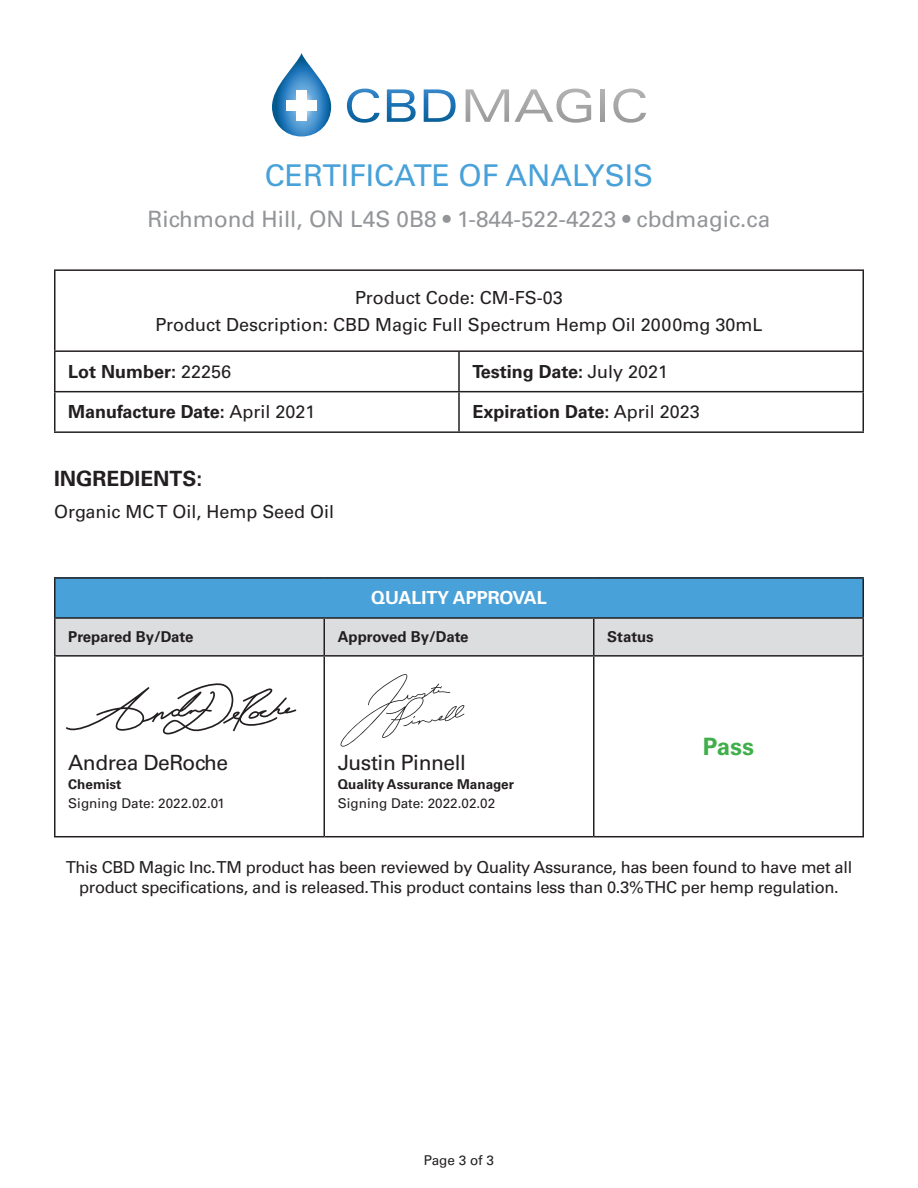
<style>
.page{position:relative;width:918px;height:1188px;background:#fff}
.page>*{position:absolute;margin:0;border:0;box-sizing:border-box;transform-origin:0 0}
.t1{font:30px "Univers LT Std";color:#48a1d8}
.t2{font:700 24px "Univers LT Std";color:#40ae49}
.t3{font:22.5px "Univers LT Std";color:#939598}
.t4{font:21px "Univers LT Std";letter-spacing:-.02em;color:#231f20}
.t5{font:700 21px "Univers LT Std";color:#231f20}
.t6{font:18px "Univers LT Std";color:#231f20}
.Paragraph_Style_3{font:700 18px "Univers LT Std";color:#231f20}
.Paragraph_Style_1{font:700 18px "Univers LT Std";color:#fff}
.t7{font:16.5px/19.8px "Univers LT Std";letter-spacing:-.02em;color:#231f20;text-align:center}
.t8{font:700 15px "Univers LT Std";color:#231f20}
.t9{font:13.5px "Univers LT Std";color:#231f20}
.t10{font:700 13.5px "Univers LT Std";color:#231f20}
.s1{font-weight:400}
</style>
<div class="page">
<svg style="left:272px;top:53px;width:59px;height:83px"></svg>
<div style="left:296px;top:90px;width:11px;height:31px;background:#fff"></div>
<div style="left:286px;top:101px;width:31px;height:10px;background:#fff"></div>
<svg style="left:347px;top:89px;width:33px;height:34px"></svg>
<svg style="left:387px;top:89px;width:29px;height:33px"></svg>
<svg style="left:424px;top:89px;width:32px;height:33px"></svg>
<svg style="left:466px;top:89px;width:125px;height:34px"></svg>
<div style="left:600px;top:89px;width:5px;height:33px;background:#a6a6a6"></div>
<svg style="left:613px;top:89px;width:33px;height:34px"></svg>
<div style="left:55px;top:578px;width:808px;height:40px;background:#48a1d8"></div>
<div style="left:56px;top:619px;width:806px;height:36px;background:#dcdddf"></div>
<hr style="left:54px;top:577px;width:270px;height:2px;background:#231f20">
<hr style="left:54px;top:579px;width:2px;height:38px;background:#231f20">
<hr style="left:324px;top:577px;width:270px;height:2px;background:#231f20">
<hr style="left:594px;top:577px;width:270px;height:2px;background:#231f20">
<hr style="left:862px;top:579px;width:2px;height:38px;background:#231f20">
<hr style="left:54px;top:617px;width:270px;height:2px;background:#231f20">
<hr style="left:54px;top:619px;width:2px;height:36px;background:#231f20">
<hr style="left:324px;top:617px;width:270px;height:2px;background:#231f20">
<hr style="left:324px;top:619px;width:1px;height:36px;background:#231f20">
<hr style="left:594px;top:617px;width:270px;height:2px;background:#231f20">
<hr style="left:593px;top:619px;width:1px;height:36px;background:#231f20">
<hr style="left:862px;top:619px;width:2px;height:36px;background:#231f20">
<hr style="left:54px;top:655px;width:270px;height:2px;background:#231f20">
<hr style="left:54px;top:657px;width:2px;height:179px;background:#231f20">
<hr style="left:324px;top:655px;width:270px;height:2px;background:#231f20">
<hr style="left:324px;top:657px;width:1px;height:179px;background:#231f20">
<hr style="left:594px;top:655px;width:270px;height:2px;background:#231f20">
<hr style="left:593px;top:657px;width:1px;height:179px;background:#231f20">
<hr style="left:862px;top:657px;width:2px;height:179px;background:#231f20">
<hr style="left:54px;top:836px;width:270px;height:1px;background:#231f20">
<hr style="left:324px;top:836px;width:270px;height:1px;background:#231f20">
<hr style="left:594px;top:836px;width:270px;height:1px;background:#231f20">
<svg style="left:66px;top:683px;width:230px;height:52px"></svg>
<svg style="left:340px;top:674px;width:125px;height:73px"></svg>
<hr style="left:54px;top:269px;width:405px;height:2px;background:#231f20">
<hr style="left:54px;top:271px;width:2px;height:79px;background:#231f20">
<hr style="left:459px;top:269px;width:405px;height:2px;background:#231f20">
<hr style="left:862px;top:271px;width:2px;height:79px;background:#231f20">
<hr style="left:54px;top:350px;width:405px;height:2px;background:#231f20">
<hr style="left:54px;top:352px;width:2px;height:39px;background:#231f20">
<hr style="left:459px;top:350px;width:405px;height:2px;background:#231f20">
<hr style="left:458px;top:352px;width:2px;height:39px;background:#231f20">
<hr style="left:862px;top:352px;width:2px;height:39px;background:#231f20">
<hr style="left:54px;top:391px;width:405px;height:1px;background:#231f20">
<hr style="left:54px;top:392px;width:2px;height:39px;background:#231f20">
<hr style="left:459px;top:391px;width:405px;height:1px;background:#231f20">
<hr style="left:458px;top:392px;width:2px;height:39px;background:#231f20">
<hr style="left:862px;top:392px;width:2px;height:39px;background:#231f20">
<hr style="left:54px;top:431px;width:405px;height:2px;background:#231f20">
<hr style="left:459px;top:431px;width:405px;height:2px;background:#231f20">
<p class="t1" style="left:265px;top:157px;width:390px">CERTIFICATE OF ANALYSIS</p>
<p class="t3" style="left:148px;top:206px;width:624px">Richmond Hill, ON L4S 0B8 • 1-844-522-4223 • cbdmagic.ca</p>
<p class="t6" style="left:355px;top:287px;width:209px">Product Code: CM-FS-03</p>
<p class="t6" style="left:156px;top:314px;width:608px">Product Description: CBD Magic Full Spectrum Hemp Oil 2000mg 30mL</p>
<p class="Paragraph_Style_3" style="left:68px;top:361px;width:165px">Lot Number: <span class="s1">22256</span></p>
<p class="Paragraph_Style_3" style="left:472px;top:361px;width:197px">Testing Date: <span class="s1">July 2021</span></p>
<p class="Paragraph_Style_3" style="left:68px;top:402px;width:249px">Manufacture Date: <span class="s1">April 2021</span></p>
<p class="Paragraph_Style_3" style="left:472px;top:402px;width:229px">Expiration Date: <span class="s1">April 2023</span></p>
<p class="t5" style="left:54px;top:466px;width:150px">INGREDIENTS:</p>
<p class="t6" style="left:54px;top:501px;width:282px">Organic MC T Oil, Hemp Seed Oil</p>
<p class="Paragraph_Style_1" style="left:371px;top:588px;width:177px">QUALITY APPROVAL</p>
<p class="t8" style="left:68px;top:628px;width:127px">Prepared By/Date</p>
<p class="t8" style="left:338px;top:628px;width:132px">Approved By/Date</p>
<p class="t8" style="left:607px;top:628px;width:48px">Status</p>
<p class="t4" style="left:68px;top:750px;width:161px">Andrea DeRoche</p>
<p class="t10" style="left:68px;top:776px;width:55px">Chemist</p>
<p class="t9" style="left:68px;top:795px;width:158px">Signing Date: 2022.02.01</p>
<p class="t4" style="left:338px;top:750px;width:130px">Justin Pinnell</p>
<p class="t10" style="left:338px;top:776px;width:178px">Quality Assurance Manager</p>
<p class="t9" style="left:338px;top:795px;width:159px">Signing Date: 2022.02.02</p>
<p class="t2" style="left:703px;top:732px;width:53px">Pass</p>
<p class="t7" style="left:66px;top:858px;width:788px">This CBD Magic Inc. TM product has been reviewed by Quality Assurance, has been found to have met all product specifications, and is released. This product contains less than 0.3% THC per hemp regulation.</p>
<p class="t9" style="left:424px;top:1153px;width:72px">Page 3 of 3</p>
</div>
